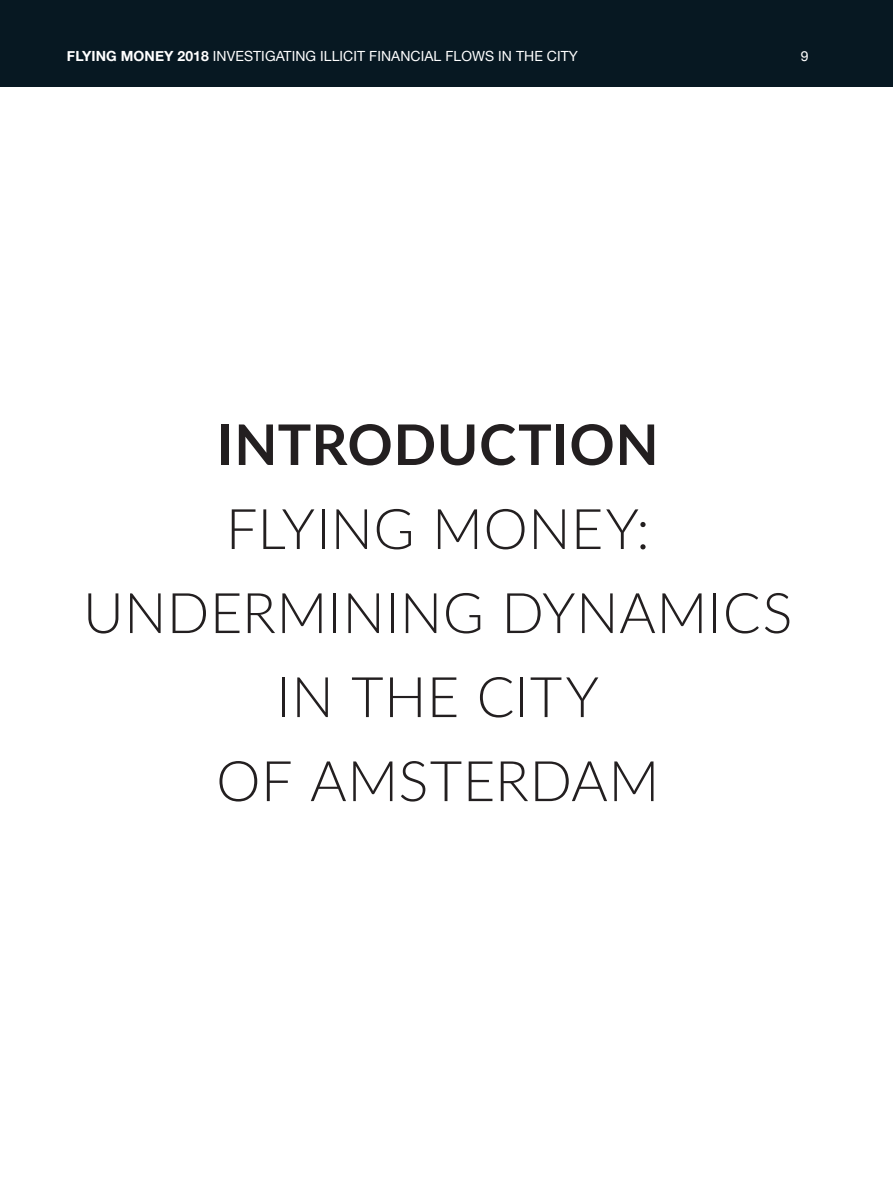
<style>
.page{position:relative;width:893px;height:1191px;background:#fff}
.page>*{position:absolute;margin:0;border:0;box-sizing:border-box;transform-origin:0 0}
.Subkop_1{font:300 56px/84px "Lato";letter-spacing:.01em;color:#231f20;text-align:center}
.Kop_1{font:700 56px "Lato";letter-spacing:.015em;color:#231f20}
.t1{font:14px "Helvetica Neue";letter-spacing:.005em;color:#fff}
.s1{font-weight:700}
</style>
<div class="page">
<div style="left:0;top:0;width:893px;height:87px;background:#071822"></div>
<p class="t1" style="left:67px;top:46px;width:512px"><span class="s1">FLYING MONEY 2018</span> INVESTIGATING ILLICIT FINANCIAL FLOWS IN THE CITY</p>
<p class="t1" style="left:801px;top:46px;width:9px">9</p>
<p class="Kop_1" style="left:217px;top:403px;width:443px">INTRODUCTION</p>
<p class="Subkop_1" style="left:83px;top:485px;width:711px">FLYING MONEY:<br>UNDERMINING DYNAMICS<br>IN THE CITY<br>OF AMSTERDAM</p>
</div>
